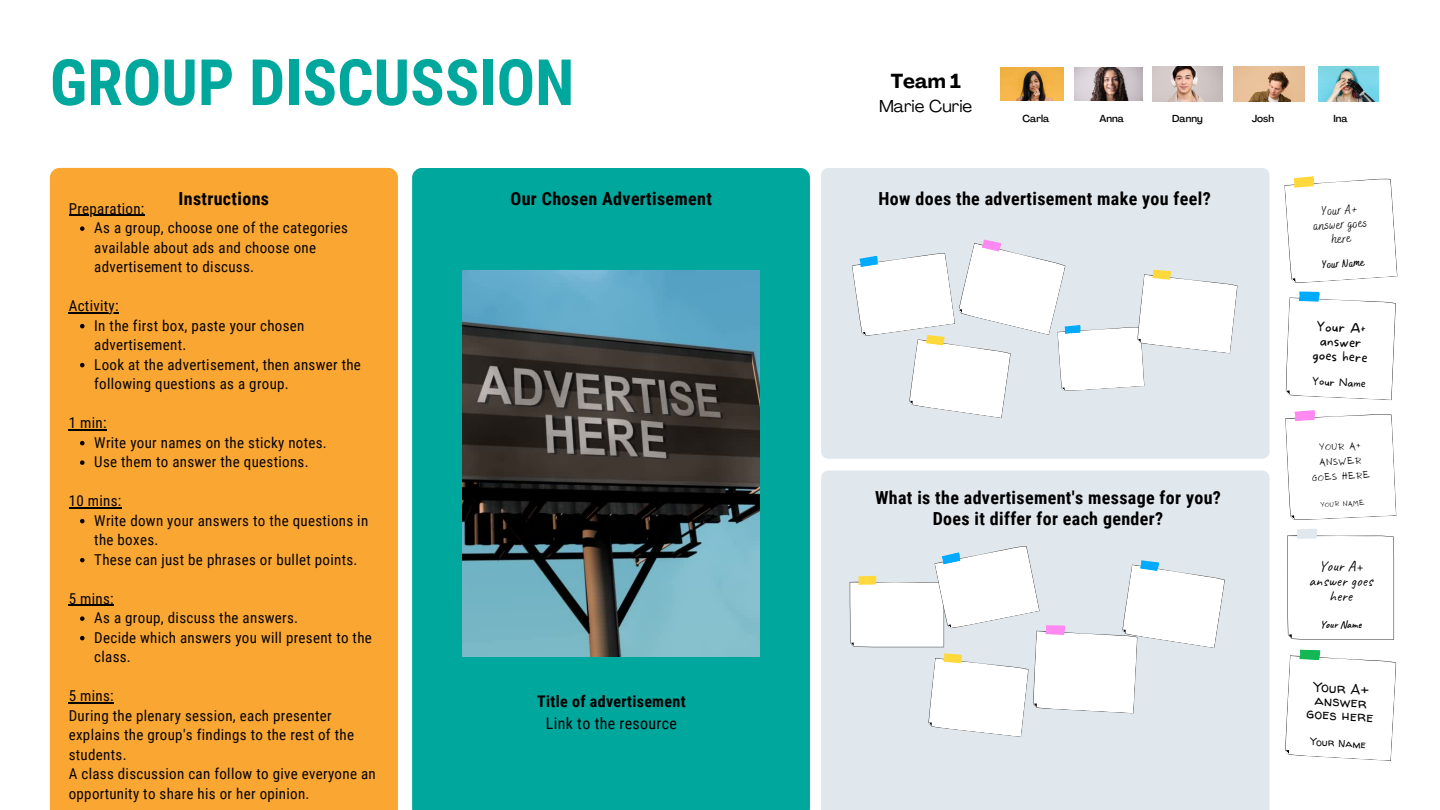
<style>
.page{position:relative;width:1440px;height:810px;background:#fff}
.page>*{position:absolute;margin:0;border:0;box-sizing:border-box;transform-origin:0 0}
.t1{font:700 64px "Roboto Condensed";color:#00a79d}
.t2{font:700 20px "Agrandir";color:#000}
.t3{font:700 18px/21px "Roboto Condensed";letter-spacing:.02em;color:#000;text-align:center}
.t4{font:17px "Agrandir";color:#000}
.t5{font:700 16px "Roboto Condensed";letter-spacing:.02em;color:#000}
.t6{font:16px "Roboto Condensed";letter-spacing:.02em;color:#000}
.t7{font:15px/19.5px "Roboto Condensed";letter-spacing:.02em;color:#070404}
.t8{font:15px/15px "Caveat";letter-spacing:.02em;color:#070404;text-align:center}
.t9{font:14px/15px "NF ANTIO Regular";color:#070404;text-align:center}
.t10{font:14px/13.5px "Walter Turncoat";color:#070404;text-align:center}
.t11{font:13px/14.3px "Bakerie Smooth";color:#070404;text-align:center}
.t12{font:100 13px/14.2px "More Sugar";color:#070404;text-align:center}
.t13{font:700 11px "Bakerie Smooth";color:#070404}
.t14{font:100 10.5px "More Sugar";color:#070404}
.t15{font:10.5px "NF ANTIO Regular";color:#070404}
.t16{font:700 10.5px "Caveat";letter-spacing:.02em;color:#070404}
.t17{font:10.5px "Walter Turncoat";color:#070404}
.t18{font:500 10px "Agrandir";color:#000}
</style>
<div class="page">
<div style="left:412px;top:168px;width:398px;height:642px;background:#00a79d"></div>
<div style="left:821px;top:168px;width:448px;height:291px;background:#e1e8ed;border-radius:7px"></div>
<div style="left:821px;top:471px;width:449px;height:339px;background:#e1e8ed"></div>
<div style="left:50px;top:168px;width:348px;height:642px;background:#f9a633"></div>
<svg style="left:852px;top:239px;width:386px;height:179px"></svg>
<svg style="left:850px;top:546px;width:375px;height:191px"></svg>
<svg style="left:1284px;top:176px;width:114px;height:107px"></svg>
<svg style="left:1286px;top:292px;width:110px;height:108px"></svg>
<svg style="left:1285px;top:410px;width:112px;height:110px"></svg>
<svg style="left:1287px;top:529px;width:107px;height:111px"></svg>
<svg style="left:1285px;top:650px;width:111px;height:111px"></svg>
<img style="left:1152px;top:66px;width:71px;height:35px">
<img style="left:1074px;top:67px;width:69px;height:34px">
<img style="left:1234px;top:66px;width:71px;height:35px">
<img style="left:1000px;top:67px;width:63px;height:34px">
<img style="left:1319px;top:66px;width:60px;height:35px">
<img style="left:463px;top:270px;width:296px;height:386px">
<hr style="left:69px;top:214px;width:76px;height:2px;background:#070404">
<svg style="left:80px;top:226px;width:5px;height:5px"></svg>
<hr style="left:69px;top:312px;width:50px;height:1px;background:#070404">
<svg style="left:80px;top:324px;width:5px;height:4px"></svg>
<svg style="left:80px;top:363px;width:5px;height:4px"></svg>
<hr style="left:69px;top:429px;width:38px;height:1px;background:#070404">
<svg style="left:80px;top:441px;width:5px;height:4px"></svg>
<svg style="left:80px;top:460px;width:5px;height:5px"></svg>
<hr style="left:69px;top:507px;width:53px;height:1px;background:#070404">
<svg style="left:80px;top:519px;width:5px;height:4px"></svg>
<svg style="left:80px;top:558px;width:5px;height:4px"></svg>
<hr style="left:69px;top:604px;width:45px;height:2px;background:#070404">
<svg style="left:80px;top:616px;width:5px;height:5px"></svg>
<svg style="left:80px;top:636px;width:5px;height:4px"></svg>
<hr style="left:69px;top:702px;width:45px;height:1px;background:#070404">
<h1 class="t1" style="left:50px;top:46px;width:526px">GROUP DISCUSSION</h1>
<h2 class="t2" style="left:891px;top:73px;width:72px">Team 1</h2>
<p class="t4" style="left:879px;top:99px;width:95px">Marie Curie</p>
<p class="t18" style="left:1022px;top:115px;width:28px">Carla</p>
<p class="t18" style="left:1099px;top:115px;width:26px">Anna</p>
<p class="t18" style="left:1172px;top:115px;width:32px">Danny</p>
<p class="t18" style="left:1252px;top:115px;width:24px">Josh</p>
<p class="t18" style="left:1334px;top:115px;width:16px">Ina</p>
<p class="t3" style="left:179px;top:189px;width:92px">Instructions</p>
<p class="t3" style="left:511px;top:189px;width:203px">Our Chosen Advertisement</p>
<p class="t3" style="left:879px;top:189px;width:334px">How does the advertisement make you feel?</p>
<p class="t7" style="left:94px;top:199px;width:255px;text-indent:-26px">Preparation:<br>As a group, choose one of the categories available about ads and choose one advertisement to discuss.</p>
<p class="t7" style="left:94px;top:296px;width:268px;text-indent:-26px">Activity:<br>In the first box, paste your chosen advertisement.<br>Look at the advertisement, then answer the following questions as a group.</p>
<p class="t7" style="left:94px;top:413px;width:234px;text-indent:-26px">1 min:<br>Write your names on the sticky notes.<br>Use them to answer the questions.</p>
<p class="t7" style="left:94px;top:491px;width:275px;text-indent:-26px">10 mins:<br>Write down your answers to the questions in the boxes.<br>These can just be phrases or bullet points.</p>
<p class="t7" style="left:94px;top:589px;width:279px;text-indent:-26px">5 mins:<br>As a group, discuss the answers.<br>Decide which answers you will present to the class.</p>
<p class="t7" style="left:69px;top:686px;width:309px">5 mins:<br>During the plenary session, each presenter explains the group's findings to the rest of the students.<br>A class discussion can follow to give everyone an opportunity to share his or her opinion.</p>
<p class="t3" style="left:875px;top:488px;width:347px">What is the advertisement's message for you?<br>Does it differ for each gender?</p>
<p class="t5" style="left:537px;top:692px;width:150px">Title of advertisement</p>
<p class="t6" style="left:546px;top:714px;width:133px">Link to the resource</p>
<p class="t11" style="left:1312px;top:206px;width:55px;rotate:-4deg">Your A+ answer goes here</p>
<p class="t13" style="left:1322px;top:258px;width:44px;rotate:-4deg">Your Name</p>
<p class="t12" style="left:1315px;top:320px;width:56px;rotate:3deg">Your A+ answer goes here</p>
<p class="t14" style="left:1313px;top:375px;width:55px;rotate:3deg">Your Name</p>
<p class="t9" style="left:1310px;top:439px;width:60px;rotate:-3deg">Your A+ answer goes here</p>
<p class="t15" style="left:1320px;top:498px;width:46px;rotate:-3deg">Your Name</p>
<p class="t8" style="left:1309px;top:558px;width:65px">Your A+ answer goes here</p>
<p class="t16" style="left:1320px;top:618px;width:43px">Your Name</p>
<p class="t10" style="left:1308px;top:680px;width:69px;rotate:3deg">Your A+ answer goes here</p>
<p class="t17" style="left:1311px;top:734px;width:57px;rotate:3deg">Your Name</p>
</div>
